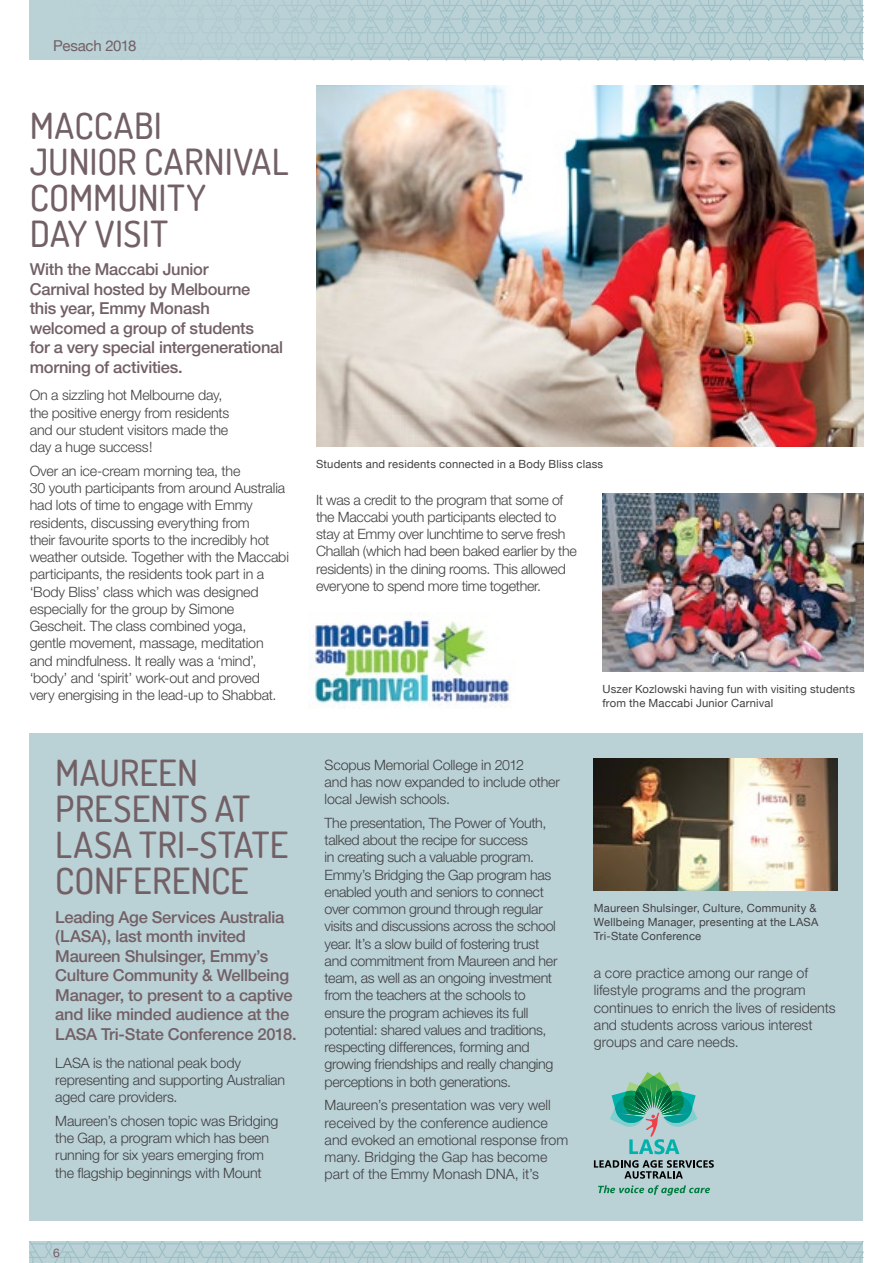
<style>
.page{position:relative;width:893px;height:1263px;background:#fff}
.page>*{position:absolute;margin:0;border:0;box-sizing:border-box;transform-origin:0 0}
.t1{font:500 36px/36px "Dosis";letter-spacing:.005em;color:#726065}
.t2{font:500 16.5px/19.5px "Helvetica Neue";letter-spacing:-.015em;color:#726065}
.t3{font:15px "Helvetica Neue";letter-spacing:-.02em;color:#726065}
.t4{font:300 14.25px/17.2px "Helvetica Neue";letter-spacing:-.015em;color:#414042}
.t5{font:12px "Helvetica Neue";color:#726065}
.t6{font:11.25px/14.2px "Helvetica Neue";letter-spacing:.015em;color:#414042}
</style>
<div class="page">
<svg style="left:30px;top:1241px;width:833px;height:22px;background:#b2ccd2"></svg>
<svg style="left:30px;top:0;width:833px;height:60px;background:#b4cdd3"></svg>
<div style="left:30px;top:733px;width:833px;height:487px;background:#bad1d6"></div>
<svg style="left:598px;top:1185px;width:112px;height:10px"></svg>
<svg style="left:594px;top:1160px;width:120px;height:19px"></svg>
<svg style="left:610px;top:1072px;width:87px;height:82px"></svg>
<img style="left:594px;top:758px;width:244px;height:132px">
<img style="left:316px;top:85px;width:547px;height:361px">
<img style="left:602px;top:493px;width:261px;height:179px">
<img style="left:311px;top:620px;width:200px;height:88px">
<p class="t3" style="left:53px;top:35px;width:85px">Pesach 2018</p>
<h1 class="t1" style="left:30px;top:106px;width:260px">MACCABI<br>JUNIOR CARNIVAL<br>COMMUNITY<br>DAY VISIT</h1>
<p class="t2" style="left:30px;top:259px;width:255px">With the Maccabi Junior<br>Carnival hosted by Melbourne<br>this year, Emmy Monash welcomed a group of students<br>for a very special intergenerational morning of activities.</p>
<p class="t4" style="left:30px;top:386px;width:201px">On a sizzling hot Melbourne day, the positive energy from residents and our student visitors made the day a huge success!</p>
<p class="t4" style="left:30px;top:462px;width:261px">Over an ice-cream morning tea, the<br>30 youth participants from around Australia had lots of time to engage with Emmy residents, discussing everything from<br>their favourite sports to the incredibly hot weather outside. Together with the Maccabi participants, the residents took part in a ‘Body Bliss’ class which was designed especially for the group by Simone Gescheit. The class combined yoga,<br>gentle movement, massage, meditation and mindfulness. It really was a ‘mind’, ‘body’ and ‘spirit’ work-out and proved<br>very energising in the lead-up to Shabbat.</p>
<p class="t6" style="left:316px;top:457px;width:289px">Students and residents connected in a Body Bliss class</p>
<p class="t4" style="left:316px;top:491px;width:262px">It was a credit to the program that some of the Maccabi youth participants elected to stay at Emmy over lunchtime to serve fresh Challah (which had been baked earlier by the residents) in the dining rooms. This allowed everyone to spend more time together.</p>
<p class="t6" style="left:602px;top:683px;width:254px">Uszer Kozlowski having fun with visiting students from the Maccabi Junior Carnival</p>
<h1 class="t1" style="left:55px;top:754px;width:235px">MAUREEN<br>PRESENTS AT<br>LASA TRI-STATE<br>CONFERENCE</h1>
<p class="t2" style="left:55px;top:907px;width:243px">Leading Age Services Australia (LASA), last month invited<br>Maureen Shulsinger, Emmy’s<br>Culture Community &amp; Wellbeing<br>Manager, to present to a captive and like minded audience at the<br>LASA Tri-State Conference 2018.</p>
<p class="t4" style="left:55px;top:1054px;width:231px">LASA is the national peak body representing and supporting Australian aged care providers.</p>
<p class="t4" style="left:55px;top:1112px;width:225px">Maureen’s chosen topic was Bridging the Gap, a program which has been running for six years emerging from the flagship beginnings with Mount</p>
<p class="t4" style="left:325px;top:756px;width:237px">Scopus Memorial College in 2012<br>and has now expanded to include other local Jewish schools.</p>
<p class="t4" style="left:325px;top:814px;width:234px">The presentation, The Power of Youth, talked about the recipe for success<br>in creating such a valuable program.<br>Emmy’s Bridging the Gap program has enabled youth and seniors to connect over common ground through regular visits and discussions across the school year. It’s a slow build of fostering trust and commitment from Maureen and her team, as well as an ongoing investment from the teachers at the schools to ensure the program achieves its full potential: shared values and traditions, respecting differences, forming and growing friendships and really changing perceptions in both generations.</p>
<p class="t4" style="left:325px;top:1096px;width:245px">Maureen’s presentation was very well received by the conference audience and evoked an emotional response from many. Bridging the Gap has become part of the Emmy Monash DNA, it’s</p>
<p class="t6" style="left:594px;top:901px;width:226px">Maureen Shulsinger, Culture, Community &amp;<br>Wellbeing Manager, presenting at the LASA<br>Tri-State Conference</p>
<p class="t4" style="left:594px;top:964px;width:243px">a core practice among our range of lifestyle programs and the program continues to enrich the lives of residents and students across various interest groups and care needs.</p>
<p class="t5" style="left:53px;top:1244px;width:8px">6</p>
</div>
